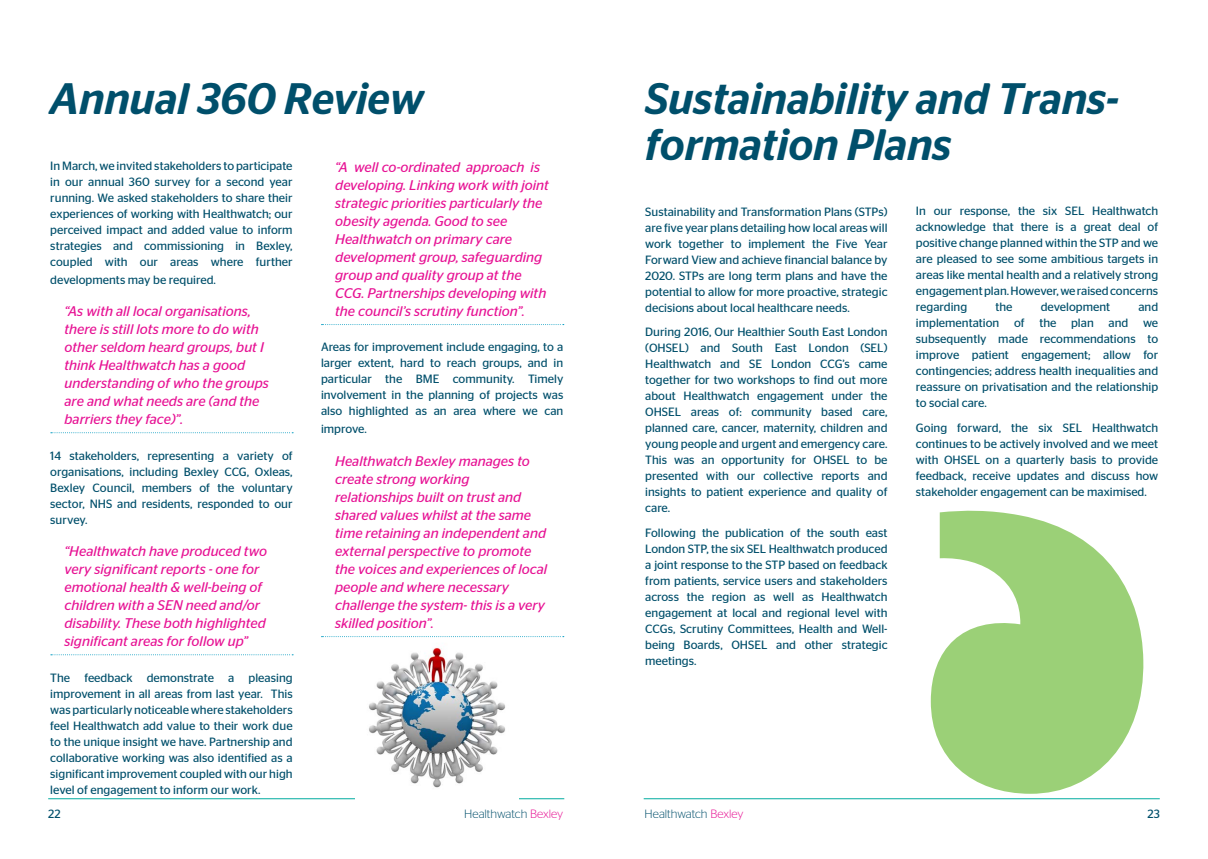
<style>
.page{position:relative;width:1208px;height:859px;background:#fff}
.page>*{position:absolute;margin:0;border:0;box-sizing:border-box;transform-origin:0 0}
.Heading_1_-_Main_tit{font:italic 500 44px/46px "Stag Sans";color:#004f6b}
.Quote_Text{font:italic 14px/18px "Stag Sans";color:#e71294}
.Normal_-_Body_Copy{font:12px/16px "Stag Sans";color:#004f6b;text-align:justify}
.t1{font:300 12px "Stag Sans";color:#004f6b}
.s1{color:#e71294}
</style>
<div class="page">
<hr style="left:48px;top:798px;width:516px;height:1px;background:#00aca0">
<hr style="left:643px;top:798px;width:516px;height:1px;background:#00aca0">
<img style="left:355px;top:637px;width:164px;height:162px">
<svg style="left:51px;top:432px;width:242px;height:1px"></svg>
<svg style="left:51px;top:654px;width:242px;height:1px"></svg>
<svg style="left:321px;top:324px;width:243px;height:1px"></svg>
<svg style="left:321px;top:636px;width:243px;height:1px"></svg>
<svg style="left:930px;top:510px;width:214px;height:284px;fill:#9bd077"></svg>
<p class="Heading_1_-_Main_tit" style="left:50px;top:75px;width:375px">Annual 360 Review</p>
<p class="Normal_-_Body_Copy" style="left:50px;top:157px;width:244px">In March, we invited stakeholders to participate in our annual 360 survey for a second year running. We asked stakeholders to share their experiences of working with Healthwatch; our perceived impact and added value to inform strategies and commissioning in Bexley, coupled with our areas where further</p>
<p class="Normal_-_Body_Copy" style="left:50px;top:271px;width:167px">developments may be required.</p>
<p class="Quote_Text" style="left:64px;top:302px;width:206px">“As with all local organisations, there is still lots more to do with other seldom heard groups, but I think Healthwatch has a good understanding of who the groups are and what needs are (and the barriers they face)”.</p>
<p class="Normal_-_Body_Copy" style="left:50px;top:447px;width:244px">14 stakeholders, representing a variety of organisations, including Bexley CCG, Oxleas, Bexley Council, members of the voluntary sector, NHS and residents, responded to our survey.</p>
<p class="Quote_Text" style="left:64px;top:542px;width:204px">“Healthwatch have produced two very significant reports - one for emotional health &amp; well-being of children with a SEN need and/or disability. These both highlighted significant areas for follow up”</p>
<p class="Normal_-_Body_Copy" style="left:50px;top:669px;width:244px">The feedback demonstrate a pleasing improvement in all areas from last year. This was particularly noticeable where stakeholders feel Healthwatch add value to their work due to the unique insight we have. Partnership and collaborative working was also identified as a significant improvement coupled with our high level of engagement to inform our work.</p>
<p class="Quote_Text" style="left:335px;top:158px;width:215px">“A well co-ordinated approach is developing. Linking work with joint strategic priorities particularly the obesity agenda. Good to see Healthwatch on primary care development group, safeguarding group and quality group at the CCG. Partnerships developing with the council’s scrutiny function”.</p>
<p class="Normal_-_Body_Copy" style="left:321px;top:339px;width:244px">Areas for improvement include engaging, to a larger extent, hard to reach groups, and in particular the BME community. Timely involvement in the planning of projects was also highlighted as an area where we can</p>
<p class="Normal_-_Body_Copy" style="left:321px;top:421px;width:47px">improve.</p>
<p class="Quote_Text" style="left:335px;top:452px;width:214px">Healthwatch Bexley manages to create strong working relationships built on trust and shared values whilst at the same time retaining an independent and external perspective to promote the voices and experiences of local people and where necessary challenge the system- this is a very skilled position”.</p>
<p class="Heading_1_-_Main_tit" style="left:645px;top:75px;width:475px">Sustainability and Trans&shy;formation Plans</p>
<p class="Normal_-_Body_Copy" style="left:645px;top:203px;width:244px">Sustainability and Transformation Plans (STPs) are five year plans detailing how local areas will work together to implement the Five Year Forward View and achieve financial balance by 2020. STPs are long term plans and have the potential to allow for more proactive, strategic decisions about local healthcare needs.</p>
<p class="Normal_-_Body_Copy" style="left:645px;top:324px;width:244px">During 2016, Our Healthier South East London (OHSEL) and South East London (SEL)<br>Healthwatch and SE London CCG’s came together for two workshops to find out more about Healthwatch engagement under the OHSEL areas of: community based care, planned care, cancer, maternity, children and young people and urgent and emergency care.<br>This was an opportunity for OHSEL to be presented with our collective reports and insights to patient experience and quality of care.</p>
<p class="Normal_-_Body_Copy" style="left:645px;top:524px;width:244px">Following the publication of the south east London STP, the six SEL Healthwatch produced a joint response to the STP based on feedback from patients, service users and stakeholders across the region as well as Healthwatch engagement at local and regional level with CCGs, Scrutiny Committees, Health and Well&shy;being Boards, OHSEL and other strategic meetings.</p>
<p class="Normal_-_Body_Copy" style="left:916px;top:203px;width:244px">In our response, the six SEL Healthwatch acknowledge that there is a great deal of positive change planned within the STP and we are pleased to see some ambitious targets in areas like mental health and a relatively strong engagement plan. However, we raised concerns regarding</p>
<p class="Normal_-_Body_Copy" style="left:916px;top:299px;width:244px;text-indent:222px">and implementation of the plan and we subsequently made recommendations to improve patient engagement; allow for contingencies; address health inequalities and reassure on privatisation and the relationship to social care.</p>
<p class="Normal_-_Body_Copy" style="left:916px;top:420px;width:244px">Going forward, the six SEL Healthwatch continues to be actively involved and we meet with OHSEL on a quarterly basis to provide feedback, receive updates and discuss how stakeholder engagement can be maximised.</p>
<p class="Normal_-_Body_Copy" style="left:995px;top:299px;width:19px">the</p>
<p class="Normal_-_Body_Copy" style="left:1040px;top:299px;width:71px">development</p>
<p class="Normal_-_Body_Copy" style="left:48px;top:806px;width:14px">22</p>
<p class="t1" style="left:464px;top:807px;width:100px">Healthwatch <span class="s1">Bexley</span></p>
<p class="t1" style="left:644px;top:807px;width:101px">Healthwatch <span class="s1">Bexley</span></p>
<p class="Normal_-_Body_Copy" style="left:1147px;top:806px;width:14px">23</p>
</div>
